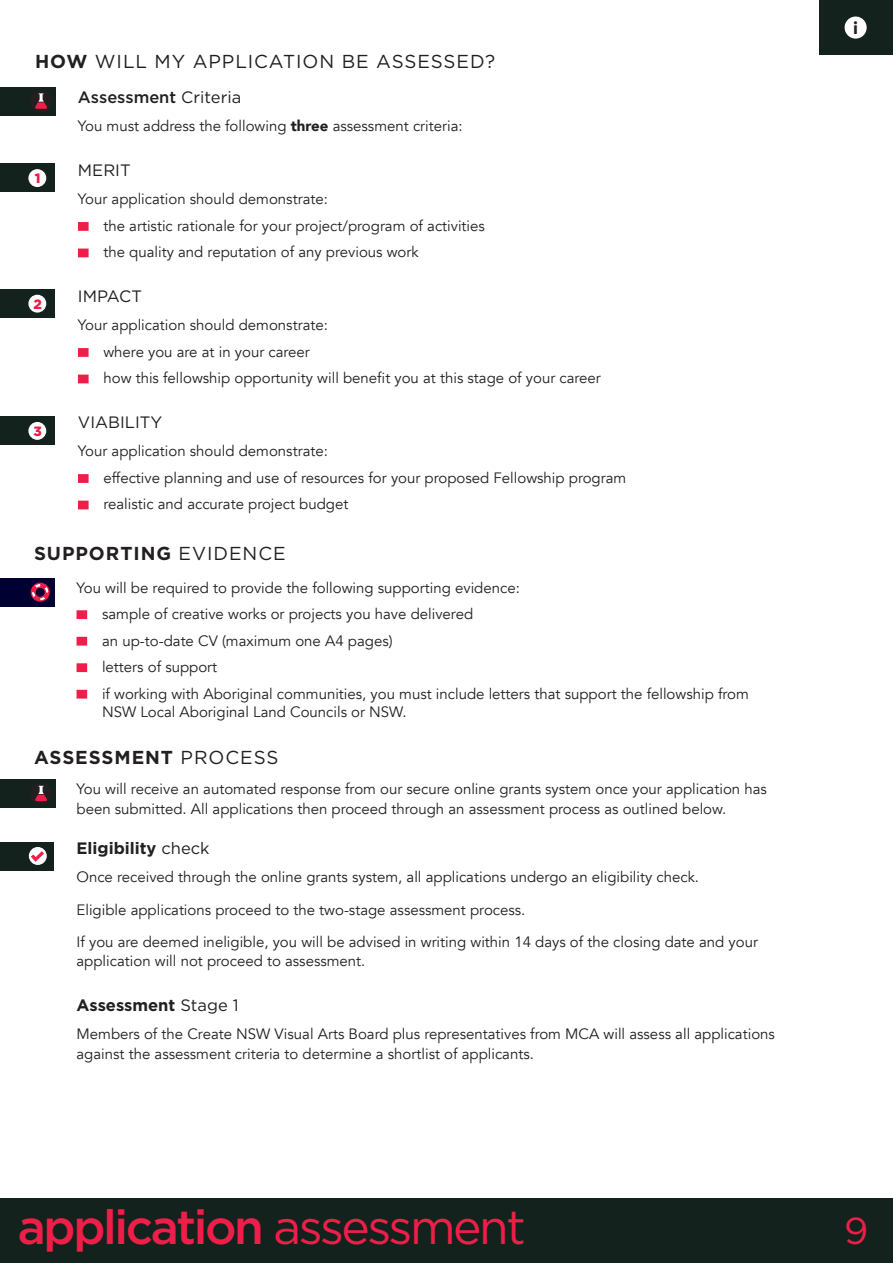
<style>
.page{position:relative;width:893px;height:1263px;background:#fff}
.page>*{position:absolute;margin:0;border:0;box-sizing:border-box;transform-origin:0 0}
.t1{font:500 48px "Gotham";letter-spacing:-.05em;color:#ee1e48}
.t2{font:37.5px "Gotham";color:#ee1e48}
.t3{font:700 18.75px "Gotham";letter-spacing:.05em;color:#231f20}
.t4{font:18.75px "Gotham";letter-spacing:.05em;color:#231f20}
.t5{font:900 17.25px "Circular Std";color:#231f20}
.t6{font:700 16.5px "Gotham";color:#231f20}
.t7{font:16.5px "Gotham";color:#231f20}
.t8{font:500 16.5px "Gotham";color:#231f20}
.t9{font:15px/26.5px "Avenir";color:#231f20}
.t10{font:900 13.5px "Gotham";color:#ee1e48}
.s1{font-weight:700}
.s2{font-weight:400}
.s3{font-weight:900}
</style>
<div class="page">
<div style="left:819px;top:1px;width:74px;height:54px;background:#14221e"></div>
<div style="left:845px;top:17px;width:22px;height:22px;background:#fff;border-radius:50%"></div>
<div style="left:0;top:1198px;width:893px;height:65px;background:#14221e"></div>
<div style="left:0;top:87px;width:55px;height:29px;background:#14221e"></div>
<div style="left:0;top:780px;width:55px;height:28px;background:#14221e"></div>
<div style="left:30px;top:90px;width:22px;height:22px;background:#231f20;border-radius:50%"></div>
<svg style="left:35px;top:93px;width:12px;height:16px"></svg>
<div style="left:30px;top:783px;width:22px;height:22px;background:#231f20;border-radius:50%"></div>
<svg style="left:35px;top:785px;width:12px;height:17px"></svg>
<div style="left:78px;top:222px;width:11px;height:9px;background:#ee1e48"></div>
<div style="left:78px;top:249px;width:11px;height:8px;background:#ee1e48"></div>
<div style="left:78px;top:348px;width:11px;height:9px;background:#ee1e48"></div>
<div style="left:78px;top:375px;width:11px;height:8px;background:#ee1e48"></div>
<div style="left:78px;top:474px;width:11px;height:9px;background:#ee1e48"></div>
<div style="left:78px;top:501px;width:11px;height:8px;background:#ee1e48"></div>
<div style="left:0;top:164px;width:55px;height:28px;background:#14221e"></div>
<div style="left:0;top:289px;width:55px;height:29px;background:#14221e"></div>
<div style="left:0;top:416px;width:55px;height:29px;background:#14221e"></div>
<div style="left:29px;top:170px;width:17px;height:16px;background:#fff;border-radius:50%"></div>
<div style="left:28px;top:169px;width:18px;height:18px;border:1px solid #fff;border-radius:50%"></div>
<div style="left:29px;top:295px;width:17px;height:17px;background:#fff;border-radius:50%"></div>
<div style="left:28px;top:295px;width:18px;height:18px;border:1px solid #fff;border-radius:50%"></div>
<div style="left:29px;top:422px;width:17px;height:17px;background:#fff;border-radius:50%"></div>
<div style="left:28px;top:422px;width:18px;height:18px;border:1px solid #fff;border-radius:50%"></div>
<div style="left:0;top:842px;width:54px;height:28px;background:#14221e"></div>
<svg style="left:29px;top:847px;width:18px;height:18px"></svg>
<svg style="left:30px;top:850px;width:15px;height:12px"></svg>
<div style="left:77px;top:610px;width:10px;height:9px;background:#ee1e48"></div>
<div style="left:77px;top:637px;width:10px;height:8px;background:#ee1e48"></div>
<div style="left:77px;top:663px;width:10px;height:9px;background:#ee1e48"></div>
<div style="left:77px;top:690px;width:10px;height:9px;background:#ee1e48"></div>
<div style="left:0;top:578px;width:54px;height:29px;background:#000132"></div>
<svg style="left:31px;top:582px;width:19px;height:20px"></svg>
<h1 class="t4" style="left:35px;top:50px;width:462px"><span class="s1">HOW</span> WILL MY APPLICATION BE ASSESSED?</h1>
<h2 class="t8" style="left:78px;top:87px;width:165px">Assessment <span class="s2">Criteria</span></h2>
<p class="t9" style="left:78px;top:113px;width:386px">You must address the following <span class="s3">three</span> assessment criteria:</p>
<h2 class="t7" style="left:78px;top:160px;width:54px">MERIT</h2>
<p class="t9" style="left:103px;top:186px;width:383px;text-indent:-26px">Your application should demonstrate:<br>the artistic rationale for your project/program of activities the quality and reputation of any previous work</p>
<h2 class="t7" style="left:78px;top:286px;width:66px">IMPACT</h2>
<p class="t9" style="left:103px;top:312px;width:499px;text-indent:-26px">Your application should demonstrate:<br>where you are at in your career<br>how this fellowship opportunity will benefit you at this stage of your career</p>
<h2 class="t7" style="left:78px;top:412px;width:86px">VIABILITY</h2>
<p class="t9" style="left:103px;top:438px;width:524px;text-indent:-26px">Your application should demonstrate:<br>effective planning and use of resources for your proposed Fellowship program realistic and accurate project budget</p>
<p class="t10" style="left:35px;top:169px;width:7px">1</p>
<p class="t10" style="left:33px;top:294px;width:10px">2</p>
<p class="t10" style="left:33px;top:422px;width:10px">3</p>
<h1 class="t3" style="left:34px;top:541px;width:253px">SUPPORTING <span class="s2">EVIDENCE</span></h1>
<p class="t9" style="left:102px;top:574px;width:648px;text-indent:-26px">You will be required to provide the following supporting evidence:<br>sample of creative works or projects you have delivered<br>an up-to-date CV (maximum one A4 pages)<br>letters of support<br>if working with Aboriginal communities, you must include letters that support the fellowship from</p>
<p class="t9" style="left:102px;top:698px;width:306px">NSW Local Aboriginal Land Councils or NSW.</p>
<h1 class="t3" style="left:34px;top:745px;width:246px">ASSESSMENT <span class="s2">PROCESS</span></h1>
<p class="t9" style="left:77px;top:779px;width:692px;line-height:19.5px">You will receive an automated response from our secure online grants system once your application has been submitted. All applications then proceed through an assessment process as outlined below.</p>
<h2 class="t6" style="left:77px;top:837px;width:135px">Eligibility <span class="s2">check</span></h2>
<p class="t9" style="left:77px;top:861px;width:683px;line-height:32.2px">Once received through the online grants system, all applications undergo an eligibility check.<br>Eligible applications proceed to the two-stage assessment process.<br>If you are deemed ineligible, you will be advised in writing within 14 days of the closing date and your</p>
<p class="t9" style="left:77px;top:948px;width:290px">application will not proceed to assessment.</p>
<h2 class="t6" style="left:77px;top:994px;width:164px">Assessment <span class="s2">Stage 1</span></h2>
<p class="t9" style="left:77px;top:1025px;width:700px;line-height:19.5px">Members of the Create NSW Visual Arts Board plus representatives from MCA will assess all applications against the assessment criteria to determine a shortlist of applicants.</p>
<p class="t5" style="left:853px;top:17px;width:6px">i</p>
<h1 class="t1" style="left:18px;top:1195px;width:509px">application <span class="s2">assessment</span></h1>
<h2 class="t2" style="left:844px;top:1206px;width:26px">9</h2>
</div>
